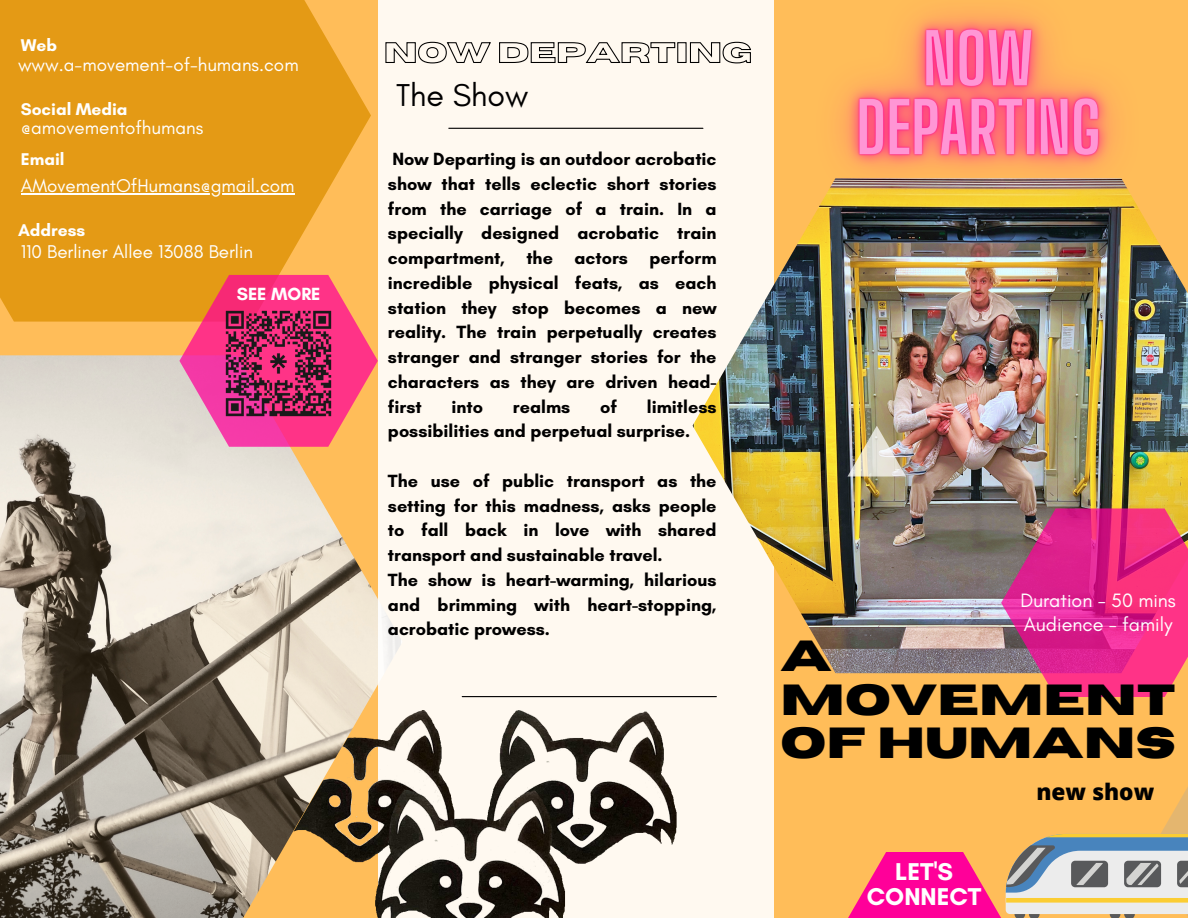
<style>
.page{position:relative;width:1188px;height:918px;background:#ffbd59}
.page>*{position:absolute;margin:0;border:0;box-sizing:border-box;transform-origin:0 0}
.t1{font:700 43.35px/43.8px "Horizon";color:#000}
.t2{font:32.1px "Glacial Indifference";color:#000}
.t3{font:700 24.75px/24.8px "Glacial Indifference";color:#fff;text-align:center}
.t4{font:800 22.65px "Open Sans";color:#000}
.t5{font:19.8px/23.7px "Glacial Indifference";color:#fff}
.t6{font:18.75px "Glacial Indifference";color:#fff}
.t7{font:700 18px/24.8px "Glacial Indifference";color:#000;text-align:justify}
.t8{font:700 18px "Glacial Indifference";color:#fff}
.t9{font:700 17.25px "Glacial Indifference";color:#fff}
</style>
<div class="page">
<img style="left:0;top:355px;width:378px;height:563px">
<div style="left:378px;top:0;width:396px;height:918px;background:#fff9f0"></div>
<img style="left:693px;top:248px;width:495px;height:425px">
<svg style="left:1001px;top:508px;width:187px;height:189px"></svg>
<div style="left:0;top:0;width:371px;height:322px;background:#e49a15"></div>
<img style="left:289px;top:650px;width:437px;height:268px">
<svg style="left:179px;top:275px;width:199px;height:172px"></svg>
<svg style="left:848px;top:852px;width:153px;height:66px;fill:#f09"></svg>
<svg style="left:1150px;top:787px;width:38px;height:47px"></svg>
<hr style="left:449px;top:128px;width:254px;height:1px;background:#000">
<hr style="left:462px;top:696px;width:254px;height:1px;background:#000">
<img style="left:847px;top:426px;width:59px;height:51px">
<svg style="left:1006px;top:834px;width:182px;height:84px"></svg>
<svg style="left:385px;top:41px;width:366px;height:23px"></svg>
<hr style="left:21px;top:193px;width:274px;height:1px;background:#fff">
<img style="left:795px;top:10px;width:367px;height:238px">
<img style="left:226px;top:311px;width:105px;height:105px">
<p class="t9" style="left:21px;top:35px;width:38px">Web</p>
<p class="t6" style="left:18px;top:53px;width:282px">www.a-movement-of-humans.com</p>
<p class="t9" style="left:21px;top:99px;width:108px">Social Media</p>
<p class="t9" style="left:21px;top:149px;width:45px">Email</p>
<p class="t6" style="left:21px;top:116px;width:184px">@amovementofhumans</p>
<p class="t6" style="left:21px;top:174px;width:275px">AMovementOfHumans@gmail.com</p>
<h1 class="t9" style="left:18px;top:219px;width:69px">Address</h1>
<p class="t6" style="left:21px;top:240px;width:234px">110 Berliner Allee 13088 Berlin</p>
<h6 class="t8" style="left:237px;top:283px;width:85px">SEE MORE</h6>
<p class="t2" style="left:396px;top:75px;width:134px">The Show</p>
<p class="t7" style="left:388px;top:146px;width:330px">Now Departing is an outdoor acrobatic show that tells eclectic short stories from the carriage of a train. In a specially designed acrobatic train compartment, the actors perform incredible physical feats, as each station they stop becomes a new reality. The train perpetually creates stranger and stranger stories for the characters as they are driven head&shy;first</p>
<p class="t7" style="left:388px;top:394px;width:330px;text-indent:259px">limitless possibilities and perpetual surprise.</p>
<p class="t7" style="left:388px;top:468px;width:330px">The use of public transport as the setting for this madness, asks people to fall back in love with shared transport and sustainable travel.</p>
<p class="t7" style="left:388px;top:567px;width:330px">The show is heart-warming, hilarious and brimming with heart-stopping, acrobatic prowess.</p>
<p class="t7" style="left:452px;top:394px;width:33px">into</p>
<p class="t7" style="left:513px;top:394px;width:59px">realms</p>
<p class="t7" style="left:600px;top:394px;width:18px">of</p>
<p class="t5" style="left:1020px;top:588px;width:157px">Duration - 50 mins<br>Audience - family</p>
<p class="t1" style="left:781px;top:635px;width:397px">A<br>MOVEMENT<br>OF HUMANS</p>
<h3 class="t3" style="left:867px;top:859px;width:116px">LET'S<br>CONNECT</h3>
<p class="t4" style="left:1036px;top:776px;width:119px">new show</p>
</div>
